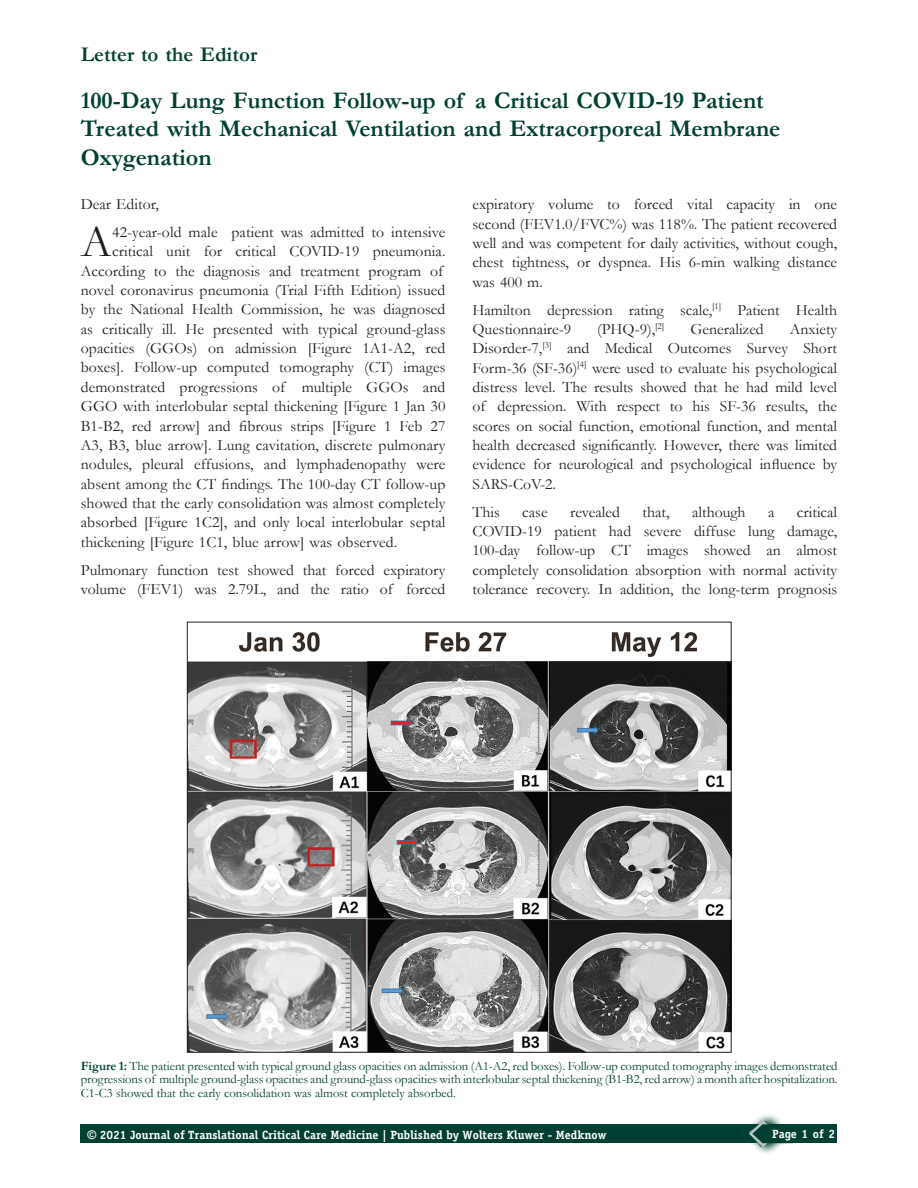
<style>
.page{position:relative;width:918px;height:1188px;background:#fff}
.page>*{position:absolute;margin:0;border:0;box-sizing:border-box;transform-origin:0 0}
._1_TX_text{font:46.05px "Garamond";color:#231f20}
.AT{font:700 24px/28.8px "Garamond";color:#004032}
.AH{font:700 21px "Garamond";color:#004032}
.TX{font:15.75px/19.4px "Garamond";color:#231f20;text-align:justify}
._1_TX_text-2{font:15.75px "Garamond";letter-spacing:.005em;color:#231f20}
.FGC{font:12.75px/13.6px "Garamond";color:#004032;text-align:justify}
.AH-2{font:700 12px "Officina Serif";color:#fff}
.s1{font-weight:700}
.s2{font-family:"Arial"}
</style>
<div class="page">
<div style="left:81px;top:1124px;width:756px;height:19px;background:#004032"></div>
<svg style="left:755px;top:1114px;width:24px;height:39px"></svg>
<svg style="left:749px;top:1120px;width:44px;height:27px"></svg>
<img style="left:189px;top:632px;width:540px;height:418px">
<p class="AH" style="left:81px;top:40px;width:178px">Letter to the Editor</p>
<p class="AT" style="left:81px;top:86px;width:701px">100‑Day Lung Function Follow‑up of a Critical COVID‑19 Patient<br>Treated with Mechanical Ventilation and Extracorporeal Membrane<br>Oxygenation</p>
<p class="TX" style="left:472px;top:194px;width:366px">expiratory volume to forced vital capacity in one second (FEV1.0/FVC%) was 118%. The patient recovered well and was competent for daily activities, without cough, chest tightness, or dyspnea. His 6‑min walking distance was 400 m.</p>
<p class="TX" style="left:472px;top:300px;width:366px">Hamilton depression rating scale,<sup>[1]</sup> Patient Health<br>Questionnaire‑9</p>
<p class="TX" style="left:81px;top:194px;width:80px">Dear Editor,</p>
<p class="_1_TX_text" style="left:81px;top:211px;width:33px">A</p>
<p class="_1_TX_text-2" style="left:112px;top:222px;width:335px">42‑year‑old male patient was admitted to intensive</p>
<p class="_1_TX_text-2" style="left:112px;top:241px;width:335px">critical unit for critical COVID‑19 pneumonia.</p>
<p class="_1_TX_text-2" style="left:81px;top:260px;width:364px">According to the diagnosis and treatment program of</p>
<p class="_1_TX_text-2" style="left:81px;top:279px;width:366px">novel coronavirus pneumonia (Trial Fifth Edition) issued</p>
<p class="_1_TX_text-2" style="left:81px;top:299px;width:366px">by the National Health Commission, he was diagnosed</p>
<p class="_1_TX_text-2" style="left:81px;top:318px;width:366px">as critically ill. He presented with typical ground‑glass</p>
<p class="_1_TX_text-2" style="left:81px;top:338px;width:366px">opacities (GGOs) on admission [Figure 1A1‑A2, red</p>
<p class="_1_TX_text-2" style="left:81px;top:357px;width:366px">boxes]. Follow‑up computed tomography (CT) images</p>
<p class="_1_TX_text-2" style="left:81px;top:376px;width:366px">demonstrated progressions of multiple GGOs and</p>
<p class="_1_TX_text-2" style="left:81px;top:396px;width:366px">GGO with interlobular septal thickening [Figure 1 Jan 30</p>
<p class="_1_TX_text-2" style="left:81px;top:415px;width:366px">B1‑B2, red arrow] and fibrous strips [Figure 1 Feb 27</p>
<p class="_1_TX_text-2" style="left:81px;top:434px;width:366px">A3, B3, blue arrow]. Lung cavitation, discrete pulmonary</p>
<p class="_1_TX_text-2" style="left:81px;top:454px;width:366px">nodules, pleural effusions, and lymphadenopathy were</p>
<p class="_1_TX_text-2" style="left:81px;top:473px;width:366px">absent among the CT findings. The 100‑day CT follow‑up</p>
<p class="_1_TX_text-2" style="left:81px;top:493px;width:366px">showed that the early consolidation was almost completely</p>
<p class="_1_TX_text-2" style="left:81px;top:512px;width:366px">absorbed [Figure 1C2], and only local interlobular septal</p>
<p class="_1_TX_text-2" style="left:81px;top:531px;width:318px">thickening [Figure 1C1, blue arrow] was observed.</p>
<p class="TX" style="left:81px;top:560px;width:366px">Pulmonary function test showed that forced expiratory volume (FEV1) was 2.79L, and the ratio of forced</p>
<p class="TX" style="left:597px;top:319px;width:69px">(PHQ‑9),<sup>[2]</sup></p>
<p class="TX" style="left:690px;top:319px;width:75px">Generalized</p>
<p class="TX" style="left:472px;top:319px;width:366px;text-indent:317px">Anxiety Disorder‑7,<sup>[3]</sup> and Medical Outcomes Survey Short Form‑36 (SF‑36)<sup>[4]</sup> were used to evaluate his psychological distress level. The results showed that he had mild level of depression. With respect to his SF‑36 results, the scores on social function, emotional function, and mental health decreased significantly. However, there was limited evidence for neurological and psychological influence by SARS‑CoV‑2.</p>
<p class="TX" style="left:472px;top:502px;width:29px">This</p>
<p class="TX" style="left:522px;top:502px;width:27px">case</p>
<p class="TX" style="left:570px;top:502px;width:51px">revealed</p>
<p class="TX" style="left:643px;top:502px;width:29px">that,</p>
<p class="TX" style="left:692px;top:502px;width:55px">although</p>
<p class="TX" style="left:768px;top:502px;width:8px">a</p>
<p class="TX" style="left:472px;top:502px;width:366px;text-indent:324px">critical COVID‑19 patient had severe diffuse lung damage, 100‑day follow‑up CT images showed an almost completely consolidation absorption with normal activity tolerance recovery. In addition, the long‑term prognosis</p>
<p class="FGC" style="left:81px;top:1059px;width:758px"><span class="s1">Figure 1:</span> The patient presented with typical ground glass opacities on admission (A1‑A2, red boxes). Follow‑up computed tomography images demonstrated progressions of multiple ground‑glass opacities and ground‑glass opacities with interlobular septal thickening (B1‑B2, red arrow) a month after hospitalization.<br>C1-C3 showed that the early consolidation was almost completely absorbed.</p>
<p class="AH-2" style="left:87px;top:1128px;width:520px"><span class="s2">©</span> 2021 Journal of Translational Critical Care Medicine | Published by Wolters Kluwer - Medknow</p>
<p class="AH-2" style="left:772px;top:1127px;width:64px">Page 1 of 2</p>
</div>
